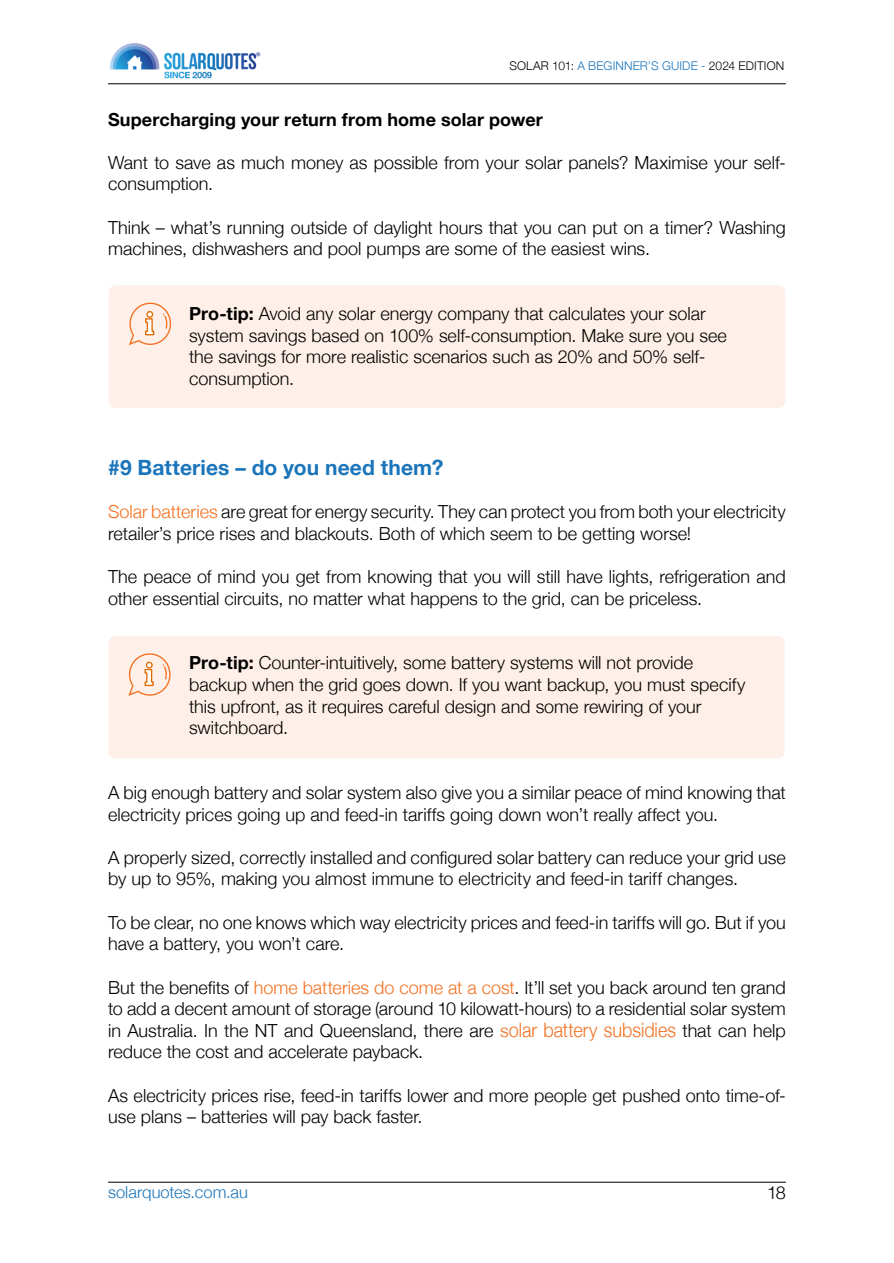
<style>
.page{position:relative;width:894px;height:1263px;background:#fff}
.page>*{position:absolute;margin:0;border:0;box-sizing:border-box;transform-origin:0 0}
.t1{font:700 21px "Helvetica Neue";letter-spacing:.005em;color:#1b75bb}
.t2{font:300 18px/21.6px "Helvetica Neue";color:#000}
.t3{font:700 18px "Helvetica Neue";letter-spacing:.005em;color:#000}
.t4{font:300 16.5px "Helvetica Neue";letter-spacing:.005em;color:#1b75bb}
.t5{font:300 12px "Helvetica Neue";letter-spacing:.015em;color:#000}
.s1{color:#1b75bb}
.s2{font-weight:700}
.s3{color:#f3701f}
.s4{font-size:19.8px;color:#f3701f}
</style>
<div class="page">
<img style="left:108px;top:43px;width:163px;height:41px">
<hr style="left:108px;top:84px;width:677px;height:1px;background:#000">
<hr style="left:108px;top:1182px;width:677px;height:1px;background:#000">
<div style="left:109px;top:285px;width:675px;height:123px;background:#fef0e8;border-radius:7px"></div>
<svg style="left:129px;top:302px;width:43px;height:43px"></svg>
<div style="left:108px;top:636px;width:676px;height:122px;background:#fef0e8;border-radius:7px"></div>
<svg style="left:128px;top:653px;width:43px;height:43px"></svg>
<p class="t5" style="left:509px;top:59px;width:276px">SOLAR 101: <span class="s1">A BEGINNER’S GUIDE -</span> 2024 EDITION</p>
<p class="t3" style="left:108px;top:108px;width:436px">Supercharging your return from home solar power</p>
<p class="t2" style="left:108px;top:151px;width:679px">Want to save as much money as possible from your solar panels? Maximise your self&shy;consumption.</p>
<p class="t2" style="left:108px;top:216px;width:679px">Think – what’s running outside of daylight hours that you can put on a timer? Washing machines, dishwashers and pool pumps are some of the easiest wins.</p>
<p class="t2" style="left:189px;top:302px;width:539px"><span class="s2">Pro-tip:</span> Avoid any solar energy company that calculates your solar system savings based on 100% self-consumption. Make sure you see the savings for more realistic scenarios such as 20% and 50% self&shy;consumption.</p>
<p class="t1" style="left:108px;top:454px;width:337px">#9 Batteries – do you need them?</p>
<p class="t2" style="left:108px;top:500px;width:679px"><span class="s3">Solar batteries</span> are great for energy security. They can protect you from both your electricity retailer’s price rises and blackouts. Both of which seem to be getting worse!</p>
<p class="t2" style="left:108px;top:565px;width:679px">The peace of mind you get from knowing that you will still have lights, refrigeration and other essential circuits, no matter what happens to the grid, can be priceless.</p>
<p class="t2" style="left:189px;top:652px;width:557px"><span class="s2">Pro-tip:</span> Counter-intuitively, some battery systems will not provide backup when the grid goes down. If you want backup, you must specify this upfront, as it requires careful design and some rewiring of your switchboard.</p>
<p class="t2" style="left:108px;top:781px;width:679px">A big enough battery and solar system also give you a similar peace of mind knowing that electricity prices going up and feed-in tariffs going down won’t really affect you.</p>
<p class="t2" style="left:108px;top:846px;width:679px">A properly sized, correctly installed and configured solar battery can reduce your grid use by up to 95%, making you almost immune to electricity and feed-in tariff changes.</p>
<p class="t2" style="left:108px;top:911px;width:679px">To be clear, no one knows which way electricity prices and feed-in tariffs will go. But if you have a battery, you won’t care.</p>
<p class="t2" style="left:108px;top:976px;width:679px;text-align:justify">But the benefits of <span class="s3">home batteries do come at a cost</span>. It’ll set you back around ten grand to add a decent amount of storage (around 10 kilowatt-hours) to a residential solar system in Australia. In the NT and Queensland, there are <span class="s3">s</span><span class="s4">olar battery subsidies</span> that can help reduce the cost and accelerate payback.</p>
<p class="t2" style="left:108px;top:1084px;width:679px">As electricity prices rise, feed-in tariffs lower and more people get pushed onto time-of&shy;use plans – batteries will pay back faster.</p>
<p class="t4" style="left:108px;top:1182px;width:141px">solarquotes.com.au</p>
<p class="t2" style="left:766px;top:1181px;width:20px">18</p>
</div>
